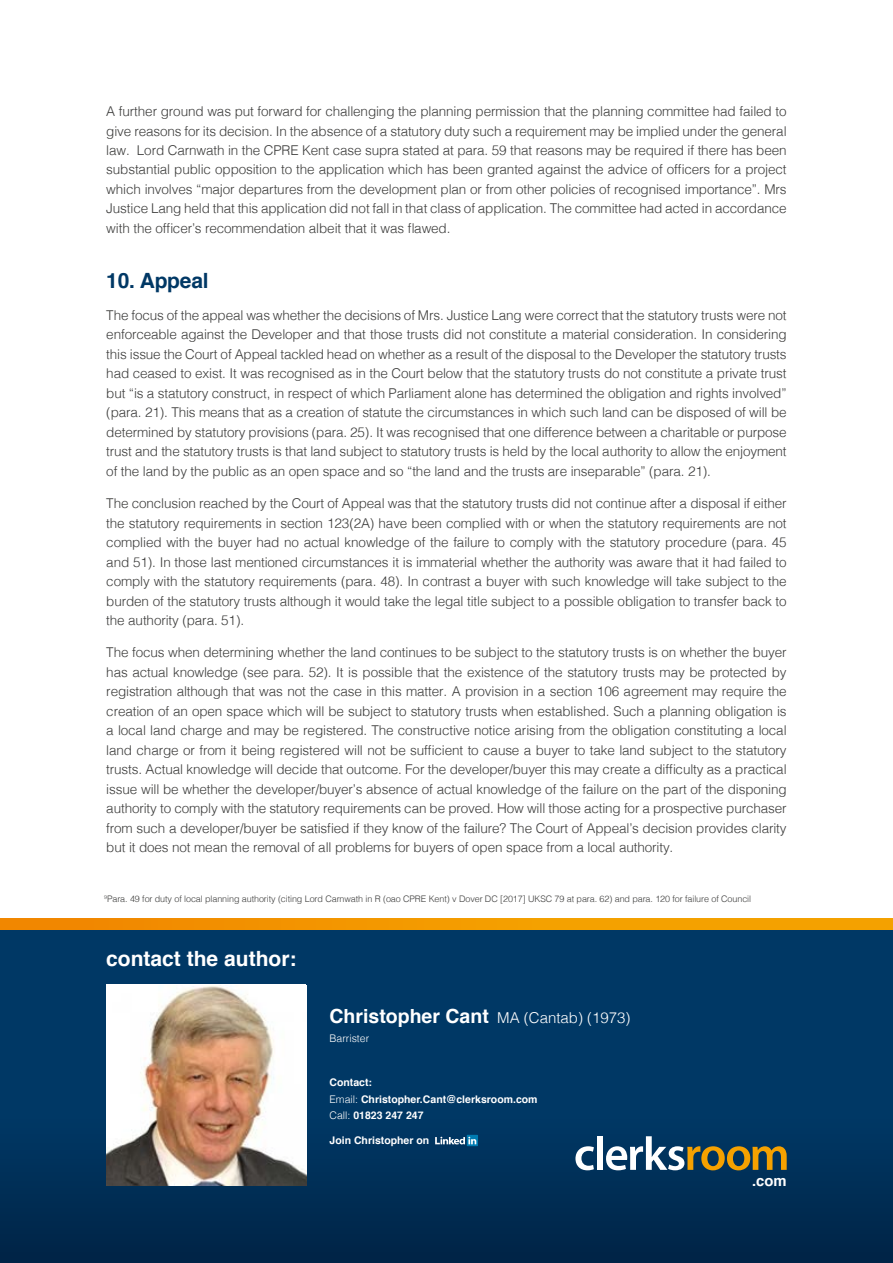
<style>
.page{position:relative;width:893px;height:1263px;background:#fff}
.page>*{position:absolute;margin:0;border:0;box-sizing:border-box;transform-origin:0 0}
.t1{font:700 21px "Helvetica";color:#fff}
.t2{font:700 21px "Helvetica";letter-spacing:-.01em;color:#003865}
.t3{font:300 15px "Helvetica";color:#fff}
.t4{font:700 14.85px "Helvetica";color:#fff}
.t5{font:300 13.5px/19.5px "Helvetica";letter-spacing:-.01em;color:#3c3c3b;text-align:justify}
.t6{font:700 10.5px/16.5px "Helvetica";color:#fff}
.t7{font:300 10.5px "Helvetica";color:#fff}
.t8{font:300 9px "Helvetica";letter-spacing:-.01em;color:#3c3c3b}
.s1{font-weight:700;font-size:19.5px}
.s2{font-weight:300}
</style>
<div class="page">
<div style="left:0;top:929px;width:893px;height:334px;background:linear-gradient(to bottom,#013e6d,#002a50)"></div>
<img style="left:106px;top:985px;width:200px;height:201px">
<svg style="left:467px;top:1135px;width:11px;height:11px"></svg>
<svg style="left:435px;top:1137px;width:41px;height:7px"></svg>
<svg style="left:575px;top:1146px;width:19px;height:24px"></svg>
<div style="left:597px;top:1136px;width:6px;height:34px;background:#fff"></div>
<svg style="left:606px;top:1136px;width:181px;height:34px;background:#5c6b66"></svg>
<svg style="left:0;top:918px;width:893px;height:11px;background:#f39800"></svg>
<p class="t5" style="left:106px;top:100px;width:682px">A further ground was put forward for challenging the planning permission that the planning committee had failed to give reasons for its decision. In the absence of a statutory duty such a requirement may be implied under the general law. Lord Carnwath in the CPRE Kent case supra stated at para. 59 that reasons may be required if there has been substantial public opposition to the application which has been granted against the advice of officers for a project which involves “major departures from the development plan or from other policies of recognised importance”. Mrs Justice Lang held that this application did not fall in that class of application. The committee had acted in accordance with the officer’s recommendation albeit that it was flawed.</p>
<h1 class="t2" style="left:106px;top:263px;width:104px">10. Appeal</h1>
<p class="t5" style="left:106px;top:304px;width:682px">The focus of the appeal was whether the decisions of Mrs. Justice Lang were correct that the statutory trusts were not enforceable against the Developer and that those trusts did not constitute a material consideration. In considering this issue the Court of Appeal tackled head on whether as a result of the disposal to the Developer the statutory trusts had ceased to exist. It was recognised as in the Court below that the statutory trusts do not constitute a private trust but “is a statutory construct, in respect of which Parliament alone has determined the obligation and rights involved” (para. 21). This means that as a creation of statute the circumstances in which such land can be disposed of will be determined by statutory provisions (para. 25). It was recognised that one difference between a charitable or purpose trust and the statutory trusts is that land subject to statutory trusts is held by the local authority to allow the enjoyment of the land by the public as an open space and so “the land and the trusts are inseparable” (para. 21).</p>
<p class="t5" style="left:106px;top:492px;width:682px">The conclusion reached by the Court of Appeal was that the statutory trusts did not continue after a disposal if either the statutory requirements in section 123(2A) have been complied with or when the statutory requirements are not complied with the buyer had no actual knowledge of the failure to comply with the statutory procedure (para. 45 and 51). In those last mentioned circumstances it is immaterial whether the authority was aware that it had failed to comply with the statutory requirements (para. 48). In contrast a buyer with such knowledge will take subject to the burden of the statutory trusts although it would take the legal title subject to a possible obligation to transfer back to the authority (para. 51).</p>
<p class="t5" style="left:106px;top:642px;width:682px">The focus when determining whether the land continues to be subject to the statutory trusts is on whether the buyer has actual knowledge (see para. 52). It is possible that the existence of the statutory trusts may be protected by registration although that was not the case in this matter. A provision in a section 106 agreement may require the creation of an open space which will be subject to statutory trusts when established. Such a planning obligation is a local land charge and may be registered. The constructive notice arising from the obligation constituting a local land charge or from it being registered will not be sufficient to cause a buyer to take land subject to the statutory trusts. Actual knowledge will decide that outcome. For the developer/buyer this may create a difficulty as a practical issue will be whether the developer/buyer’s absence of actual knowledge of the failure on the part of the disponing authority to comply with the statutory requirements can be proved. How will those acting for a prospective purchaser from such a developer/buyer be satisfied if they know of the failure? The Court of Appeal’s decision provides clarity but it does not mean the removal of all problems for buyers of open space from a local authority.</p>
<p class="t8" style="left:104px;top:891px;width:648px"><sup>9</sup>Para. 49 for duty of local planning authority (citing Lord Carnwath in R (oao CPRE Kent) v Dover DC [2017] UKSC 79 at para. 62) and para. 120 for failure of Council</p>
<h1 class="t1" style="left:106px;top:942px;width:192px">contact the author:</h1>
<p class="t3" style="left:330px;top:1005px;width:302px"><span class="s1">Christopher Cant</span> MA (Cantab) (1973)</p>
<p class="t7" style="left:330px;top:1029px;width:41px">Barrister</p>
<p class="t6" style="left:330px;top:1074px;width:210px">Contact:<br><span class="s2">Email:</span> Christopher.Cant@clerksroom.com<br><span class="s2">Call:</span> 01823 247 247</p>
<p class="t6" style="left:330px;top:1132px;width:101px">Join Christopher on</p>
<p class="t4" style="left:752px;top:1168px;width:36px">.com</p>
</div>
